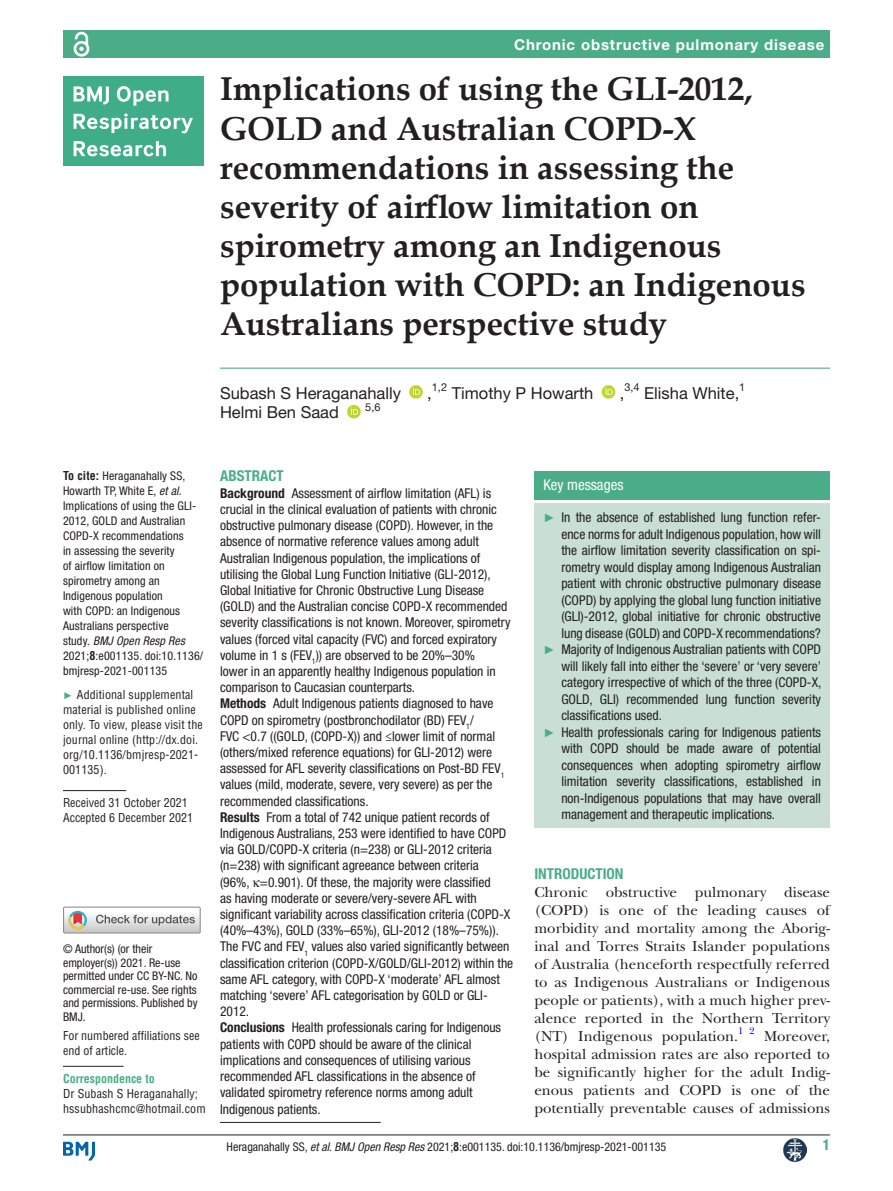
<style>
.page{position:relative;width:893px;height:1191px;background:#fff}
.page>*{position:absolute;margin:0;border:0;box-sizing:border-box;transform-origin:0 0}
.t1{font:700 33px/39px "Book Antiqua";color:#231f20}
.t2{font:16.5px "Helvetica Neue LT Std";color:#231f20}
.t3{font:15px/18px "New Baskerville";color:#231f20;text-align:justify}
.t4{font:700 15px "Helvetica Neue LT Std";letter-spacing:.055em;color:#fff}
.t5{font:700 condensed 15px "Helvetica Neue LT Std";color:#4bad87}
.t6{font:condensed 15px "Helvetica Neue LT Std";color:#fff}
.t7{font:condensed 13.5px/16.2px "Helvetica Neue LT Std";color:#231f20}
.t8{font:condensed 12px/15px "Helvetica Neue LT Std";letter-spacing:.01em;color:#231f20}
.t9{font:condensed 12px/15px "Helvetica LT Std";letter-spacing:.01em;color:#231f20}
.t10{font:700 condensed 12px "Helvetica";color:#4bad87}
.t11{font:10.95px "Helvetica Neue LT Std";color:#231f20}
.s1{font-family:"Helvetica";font-weight:700}
.s2{font-style:italic}
.s3{font-family:"Arial";font-stretch:normal;font-size:9.75px;color:#4bad87}
.s4{font-weight:700}
.s5{font-family:"Arial";font-stretch:normal;font-size:12px;color:#4bad87}
</style>
<div class="page">
<svg style="left:63px;top:1141px;width:32px;height:19px"></svg>
<hr style="left:63px;top:1134px;width:767px;height:1px;background:#231f20">
<img style="left:783px;top:1138px;width:23px;height:23px">
<div style="left:63px;top:906px;width:138px;height:27px;border:1px solid #969090"></div>
<svg style="left:64px;top:907px;width:136px;height:26px"></svg>
<hr style="left:63px;top:790px;width:63px;height:1px;background:#231f20">
<hr style="left:63px;top:1066px;width:61px;height:1px;background:#231f20">
<div style="left:63px;top:76px;width:140px;height:90px;background:#3fae88"></div>
<svg style="left:74px;top:86px;width:35px;height:19px"></svg>
<svg style="left:117px;top:86px;width:52px;height:20px"></svg>
<svg style="left:74px;top:113px;width:119px;height:20px"></svg>
<svg style="left:74px;top:141px;width:92px;height:15px"></svg>
<hr style="left:220px;top:367px;width:610px;height:2px;background:#4bad87">
<svg style="left:409px;top:385px;width:14px;height:14px"></svg>
<svg style="left:602px;top:385px;width:13px;height:14px"></svg>
<svg style="left:347px;top:405px;width:14px;height:13px"></svg>
<div style="left:63px;top:31px;width:767px;height:27px;background:#4bad87"></div>
<svg style="left:72px;top:30px;width:20px;height:27px"></svg>
<hr style="left:220px;top:1122px;width:161px;height:1px;background:#231f20">
<div style="left:534px;top:471px;width:296px;height:28px;background:#4bad87"></div>
<div style="left:534px;top:503px;width:296px;height:325px;background:#c9dfd3"></div>
<p class="t4" style="left:514px;top:35px;width:312px">Chronic obstructive pulmonary disease</p>
<h1 class="t1" style="left:220px;top:70px;width:587px">Implications of using the GLI-2012, GOLD and Australian COPD-X recommendations in assessing the severity of airflow limitation on spirometry among an Indigenous population with COPD: an Indigenous Australians perspective study</h1>
<p class="t2" style="left:220px;top:383px;width:182px">Subash S Heraganahally</p>
<p class="t2" style="left:427px;top:383px;width:168px">,<sup>1,2</sup> Timothy P Howarth</p>
<p class="t2" style="left:620px;top:383px;width:127px">,<sup>3,4</sup> Elisha White,<sup>1</sup></p>
<p class="t2" style="left:220px;top:403px;width:120px">Helmi Ben Saad</p>
<p class="t11" style="left:365px;top:400px;width:17px">5,6</p>
<p class="t8" style="left:63px;top:468px;width:142px"><span class="s1">To cite:</span> Heraganahally SS,<br>Howarth TP, White E, <span class="s2">et al</span>.<br>Implications of using the GLI-<br>2012, GOLD and Australian<br>COPD-X recommendations<br>in assessing the severity<br>of airflow limitation on spirometry among an<br>Indigenous population<br>with COPD: an Indigenous<br>Australians perspective<br>study. <span class="s2">BMJ Open Resp Res<br></span>2021;<span class="s1">8</span>:e001135. doi:10.1136/ bmjresp-2021-001135</p>
<p class="t9" style="left:63px;top:687px;width:141px"><span class="s3">►</span> Additional supplemental material is published online only. To view, please visit the journal online (http://dx.doi. org/10.1136/bmjresp-2021-<br>001135).</p>
<p class="t9" style="left:63px;top:795px;width:132px">Received 31 October 2021<br>Accepted 6 December 2021</p>
<p class="t8" style="left:63px;top:942px;width:136px;line-height:13.5px">© Author(s) (or their employer(s)) 2021. Re-use permitted under CC BY-NC. No commercial re-use. See rights and permissions. Published by<br>BMJ.</p>
<p class="t9" style="left:63px;top:1027px;width:138px">For numbered affiliations see end of article.</p>
<p class="t10" style="left:63px;top:1071px;width:93px">Correspondence to</p>
<p class="t9" style="left:63px;top:1086px;width:144px">Dr Subash S Heraganahally; hssubhashcmc@hotmail.com</p>
<p class="t5" style="left:220px;top:467px;width:65px">ABSTRACT</p>
<p class="t7" style="left:220px;top:485px;width:295px"><span class="s4">Background</span> Assessment of airflow limitation (AFL) is crucial in the clinical evaluation of patients with chronic obstructive pulmonary disease (COPD). However, in the absence of normative reference values among adult Australian Indigenous population, the implications of utilising the Global Lung Function Initiative (GLI-2012), Global Initiative for Chronic Obstructive Lung Disease (GOLD) and the Australian concise COPD-X recommended severity classifications is not known. Moreover, spirometry values (forced vital capacity (FVC) and forced expiratory volume in 1 s (FEV<sub>1</sub>)) are observed to be 20%–30%<br>lower in an apparently healthy Indigenous population in comparison to Caucasian counterparts.<br><span class="s4">Methods</span> Adult Indigenous patients diagnosed to have COPD on spirometry (postbronchodilator (BD) FEV<sub>1</sub>/<br>FVC &lt;0.7 ((GOLD, (COPD-X)) and ≤lower limit of normal (others/mixed reference equations) for GLI-2012) were assessed for AFL severity classifications on Post-BD FEV<sub>1 </sub>values (mild, moderate, severe, very severe) as per the recommended classifications.<br><span class="s4">Results</span> From a total of 742 unique patient records of Indigenous Australians, 253 were identified to have COPD via GOLD/COPD-X criteria (n=238) or GLI-2012 criteria (n=238) with significant agreeance between criteria<br>(96%, =0.901). Of these, the majority were classified<br>as having moderate or severe/very-severe AFL with significant variability across classification criteria (COPD-X (40%–43%), GOLD (33%–65%), GLI-2012 (18%–75%)).<br>The FVC and FEV<sub>1</sub> values also varied significantly between classification criterion (COPD-X/GOLD/GLI-2012) within the same AFL category, with COPD-X ‘moderate’ AFL almost matching ‘severe’ AFL categorisation by GOLD or GLI-2012.<br><span class="s4">Conclusions</span> Health professionals caring for Indigenous patients with COPD should be aware of the clinical implications and consequences of utilising various recommended AFL classifications in the absence of validated spirometry reference norms among adult Indigenous patients.</p>
<p class="t6" style="left:543px;top:476px;width:82px">Key messages</p>
<p class="t7" style="left:543px;top:509px;width:279px"><span class="s5">►</span> In the absence of established lung function refer-</p>
<p class="t7" style="left:561px;top:526px;width:261px">ence norms for adult Indigenous population, how will</p>
<p class="t7" style="left:561px;top:542px;width:261px">the airflow limitation severity classification on spi-</p>
<p class="t7" style="left:561px;top:559px;width:261px">rometry would display among Indigenous Australian</p>
<p class="t7" style="left:561px;top:575px;width:261px">patient with chronic obstructive pulmonary disease</p>
<p class="t7" style="left:561px;top:592px;width:261px">(COPD) by applying the global lung function initiative</p>
<p class="t7" style="left:561px;top:608px;width:261px">(GLI)-2012, global initiative for chronic obstructive</p>
<p class="t7" style="left:561px;top:625px;width:261px">lung disease (GOLD) and COPD-X recommendations?</p>
<p class="t7" style="left:543px;top:641px;width:279px"><span class="s5">►</span> Majority of Indigenous Australian patients with COPD</p>
<p class="t7" style="left:561px;top:658px;width:261px">will likely fall into either the ‘severe’ or ‘very severe’</p>
<p class="t7" style="left:561px;top:674px;width:262px">category irrespective of which of the three (COPD-X,</p>
<p class="t7" style="left:561px;top:691px;width:261px">GOLD, GLI) recommended lung function severity</p>
<p class="t7" style="left:561px;top:707px;width:102px">classifications used.</p>
<p class="t7" style="left:543px;top:724px;width:279px"><span class="s5">►</span> Health professionals caring for Indigenous patients</p>
<p class="t7" style="left:561px;top:740px;width:261px">with COPD should be made aware of potential</p>
<p class="t7" style="left:561px;top:757px;width:261px">consequences when adopting spirometry airflow</p>
<p class="t7" style="left:561px;top:773px;width:261px">limitation severity classifications, established in</p>
<p class="t7" style="left:561px;top:790px;width:261px">non-Indigenous populations that may have overall</p>
<p class="t7" style="left:561px;top:806px;width:215px">management and therapeutic implications.</p>
<p class="t5" style="left:534px;top:864px;width:91px">INTRODUCTION</p>
<p class="t3" style="left:534px;top:883px;width:297px">Chronic obstructive pulmonary disease (COPD) is one of the leading causes of morbidity and mortality among the Aborig&shy;inal and Torres Straits Islander populations of Australia (henceforth respectfully referred to as Indigenous Australians or Indigenous people or patients), with a much higher prev&shy;alence reported in the Northern Territory (NT) Indigenous population.<sup>1</sup> <sup>2</sup></p>
<p class="t3" style="left:534px;top:1027px;width:297px;text-indent:230px">Moreover, hospital admission rates are also reported to be significantly higher for the adult Indig&shy;enous patients and COPD is one of the potentially preventable causes of admissions</p>
<p class="t8" style="left:227px;top:1138px;width:441px">Heraganahally SS, <span class="s2">et al</span>. <span class="s2">BMJ Open Resp Res</span> 2021;<span class="s1">8</span>:e001135. doi:10.1136/bmjresp-2021-001135</p>
<p class="t5" style="left:823px;top:1135px;width:9px">1</p>
</div>
